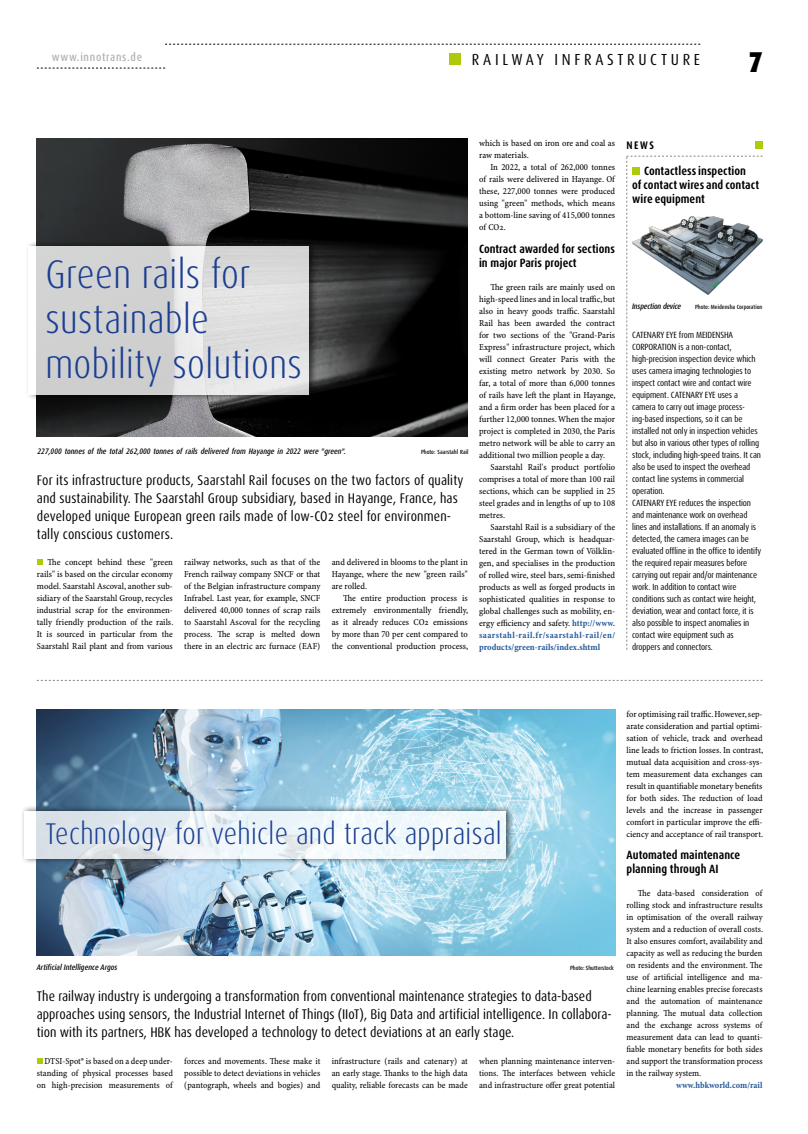
<style>
.page{position:relative;width:808px;height:1134px;background:#fff}
.page>*{position:absolute;margin:0;border:0;box-sizing:border-box;transform-origin:0 0}
.t1{font:300 condensed 40px/45px "Dax OT";letter-spacing:.01em;color:#1b3e92}
.t2{font:300 condensed 30px "Dax OT";letter-spacing:.01em;color:#1b3e92}
.t3{font:900 condensed 28.7px "Dax OT";color:#000}
.t4{font:condensed 16px "Dax OT";letter-spacing:.23em;color:#000}
.t5{font:condensed 14px/18px "Dax OT";color:#000}
.t6{font:700 condensed 12px/14px "Dax OT";letter-spacing:.005em;color:#000}
.t7{font:500 condensed 11.6px "Dax OT";letter-spacing:.06em;color:#b3b2b2}
.t8{font:700 condensed 11px "Dax OT";color:#000}
.t9{font:9.2px/12px "Minion Pro Cn Capt";color:#000;text-align:justify}
.t10{font:700 condensed 9.2px/12px "Minion Pro";letter-spacing:.035em;color:#275b9b}
.t11{font:700 condensed 9.2px "Minion Pro";letter-spacing:.01em;color:#275b9b}
.t12{font:condensed 9px/12px "Dax OT";letter-spacing:-.01em;color:#000}
.t13{font:italic 500 condensed 8px "Dax OT";color:#000}
.t14{font:italic 500 condensed 8px "Dax OT";letter-spacing:-.02em;color:#000}
.t15{font:500 condensed 6px "Dax OT";color:#000}
.s1{font-family:"Minion Pro";font-weight:700;font-stretch:condensed;color:#275b9b}
</style>
<div class="page">
<svg style="left:165px;top:44px;width:535px;height:1px"></svg>
<svg style="left:37px;top:68px;width:128px;height:1px"></svg>
<svg style="left:37px;top:680px;width:726px;height:1px"></svg>
<img style="left:37px;top:139px;width:431px;height:297px">
<svg style="left:37px;top:559px;width:6px;height:6px"></svg>
<div style="left:25px;top:240px;width:293px;height:161px;background:#000;opacity:.75"></div>
<svg style="left:28px;top:247px;width:281px;height:148px;background:#dadada"></svg>
<div style="left:755px;top:141px;width:8px;height:8px;background:#afca0b"></div>
<svg style="left:626px;top:156px;width:137px;height:494px"></svg>
<img style="left:37px;top:710px;width:578px;height:245px">
<div style="left:21px;top:805px;width:494px;height:59px;background:#000;opacity:.75"></div>
<svg style="left:24px;top:811px;width:482px;height:47px;fill:#edf6fa"></svg>
<svg style="left:37px;top:1058px;width:6px;height:6px"></svg>
<div style="left:450px;top:53px;width:11px;height:12px;background:#afca0b"></div>
<p class="t7" style="left:52px;top:50px;width:92px">www.innotrans.de</p>
<h3 class="t4" style="left:472px;top:49px;width:230px">RAILWAY INFRASTRUCTURE</h3>
<h3 class="t3" style="left:749px;top:44px;width:16px">7</h3>
<h1 class="t1" style="left:45px;top:252px;width:258px">Green rails for sustainable mobility solutions</h1>
<p class="t13" style="left:38px;top:446px;width:310px">227,000 tonnes of the total 262,000 tonnes of rails delivered from Hayange in 2022 were "green".</p>
<p class="t15" style="left:421px;top:448px;width:49px">Photo: Saarstahl Rail</p>
<p class="t5" style="left:37px;top:471px;width:428px">For its infrastructure products, Saarstahl Rail focuses on the two factors of quality and sustainability. The Saarstahl Group subsidiary, based in Hayange, France, has developed unique European green rails made of low-CO2 steel for environmen&shy;tally conscious customers.</p>
<p class="t9" style="left:332px;top:557px;width:138px">and delivered in blooms to the plant in Hayange, where the new "green rails" are rolled.</p>
<p class="t9" style="left:332px;top:593px;width:138px;text-indent:11px">The entire production process is extremely environmentally friendly, as it already reduces CO2 emissions by more than 70 per cent compared to the conventional production process,</p>
<p class="t9" style="left:37px;top:556px;width:138px;text-indent:11px">The concept behind these "green rails" is based on the circular economy model. Saarstahl Ascoval, another sub&shy;sidiary of the Saarstahl Group, recycles industrial scrap for the environmen&shy;tally friendly production of the rails.<br>It is sourced in particular from the Saarstahl Rail plant and from various</p>
<p class="t9" style="left:184px;top:556px;width:138px">railway networks, such as that of the French railway company SNCF or that of the Belgian infrastructure company Infrabel. Last year, for example, SNCF delivered 40,000 tonnes of scrap rails to Saarstahl Ascoval for the recycling process. The scrap is melted down there in an electric arc furnace (EAF)</p>
<p class="t9" style="left:479px;top:137px;width:138px">which is based on iron ore and coal as raw materials.</p>
<p class="t9" style="left:479px;top:161px;width:138px;text-indent:11px">In 2022, a total of 262,000 tonnes of rails were delivered in Hayange. Of these, 227,000 tonnes were produced using "green" methods, which means a bottom-line saving of 415,000 tonnes of CO2.</p>
<h3 class="t6" style="left:479px;top:242px;width:137px">Contract awarded for sections in major Paris project</h3>
<p class="t9" style="left:479px;top:281px;width:138px;text-indent:11px">The green rails are mainly used on high-speed lines and in local traffic, but also in heavy goods traffic. Saarstahl Rail has been awarded the contract for two sections of the "Grand-Paris Express" infrastructure project, which will connect Greater Paris with the existing metro network by 2030. So far, a total of more than 6,000 tonnes of rails have left the plant in Hayange, and a firm order has been placed for a further 12,000 tonnes. When the major project is completed in 2030, the Paris metro network will be able to carry an additional two million people a day.</p>
<p class="t9" style="left:479px;top:461px;width:138px;text-indent:11px">Saarstahl Rail's product portfolio comprises a total of more than 100 rail sections, which can be supplied in 25 steel grades and in lengths of up to 108 metres.</p>
<p class="t9" style="left:479px;top:521px;width:138px;text-indent:11px">Saarstahl Rail is a subsidiary of the Saarstahl Group, which is headquar&shy;tered in the German town of Völklin&shy;gen, and specialises in the production of rolled wire, steel bars, semi-finished products as well as forged products in sophisticated qualities in response to global challenges such as mobility, en&shy;ergy efficiency and safety. <span class="s1">http://www.</span></p>
<p class="t10" style="left:479px;top:629px;width:138px">saarstahl-rail.fr/saarstahl-rail/en/ products/green-rails/index.shtml</p>
<p class="t8" style="left:627px;top:138px;width:29px">NEWS</p>
<h3 class="t6" style="left:632px;top:164px;width:128px;text-indent:12px">Contactless inspection<br>of contact wires and contact wire equipment</h3>
<p class="t14" style="left:632px;top:301px;width:51px">Inspection device</p>
<p class="t15" style="left:695px;top:303px;width:69px">Photo: Meidensha Corporation</p>
<p class="t12" style="left:632px;top:329px;width:131px">CATENARY EYE from MEIDENSHA CORPORATION is a non-contact, high-precision inspection device which uses camera imaging technologies to inspect contact wire and contact wire equipment. CATENARY EYE uses a camera to carry out image process&shy;ing-based inspections, so it can be installed not only in inspection vehicles but also in various other types of rolling stock, including high-speed trains. It can also be used to inspect the overhead contact line systems in commercial operation.<br>CATENARY EYE reduces the inspection and maintenance work on overhead lines and installations. If an anomaly is detected, the camera images can be evaluated offline in the office to identify the required repair measures before carrying out repair and/or maintenance work. In addition to contact wire conditions such as contact wire height, deviation, wear and contact force, it is also possible to inspect anomalies in contact wire equipment such as droppers and connectors.</p>
<h2 class="t2" style="left:45px;top:815px;width:458px">Technology for vehicle and track appraisal</h2>
<p class="t13" style="left:37px;top:962px;width:82px">Artificial Intelligence Argos</p>
<p class="t15" style="left:570px;top:964px;width:45px">Photo: Shutterstock</p>
<p class="t5" style="left:37px;top:987px;width:576px">The railway industry is undergoing a transformation from conventional maintenance strategies to data-based approaches using sensors, the Industrial Internet of Things (IIoT), Big Data and artificial intelligence. In collabora&shy;tion with its partners, HBK has developed a technology to detect deviations at an early stage.</p>
<p class="t9" style="left:37px;top:1055px;width:138px;text-indent:8px">DTSI-Spot® is based on a deep under&shy;standing of physical processes based on high-precision measurements of</p>
<p class="t9" style="left:184px;top:1055px;width:138px">forces and movements. These make it possible to detect deviations in vehicles (pantograph, wheels and bogies) and</p>
<p class="t9" style="left:332px;top:1055px;width:138px">infrastructure (rails and catenary) at an early stage. Thanks to the high data quality, reliable forecasts can be made</p>
<p class="t9" style="left:479px;top:1055px;width:138px">when planning maintenance interven&shy;tions. The interfaces between vehicle and infrastructure offer great potential</p>
<p class="t9" style="left:626px;top:708px;width:138px">for optimising rail traffic. However, sep&shy;arate consideration and partial optimi&shy;sation of vehicle, track and overhead line leads to friction losses. In contrast, mutual data acquisition and cross-sys&shy;tem measurement data exchanges can result in quantifiable monetary benefits for both sides. The reduction of load levels and the increase in passenger comfort in particular improve the effi&shy;ciency and acceptance of rail transport.</p>
<h3 class="t6" style="left:626px;top:847px;width:115px">Automated maintenance planning through AI</h3>
<p class="t9" style="left:626px;top:887px;width:138px;text-indent:11px">The data-based consideration of rolling stock and infrastructure results in optimisation of the overall railway system and a reduction of overall costs.<br>It also ensures comfort, availability and capacity as well as reducing the burden on residents and the environment. The use of artificial intelligence and ma&shy;chine learning enables precise forecasts and the automation of maintenance planning. The mutual data collection and the exchange across systems of measurement data can lead to quanti&shy;fiable monetary benefits for both sides and support the transformation process in the railway system.</p>
<p class="t11" style="left:676px;top:1078px;width:88px">www.hbkworld.com/rail</p>
</div>
